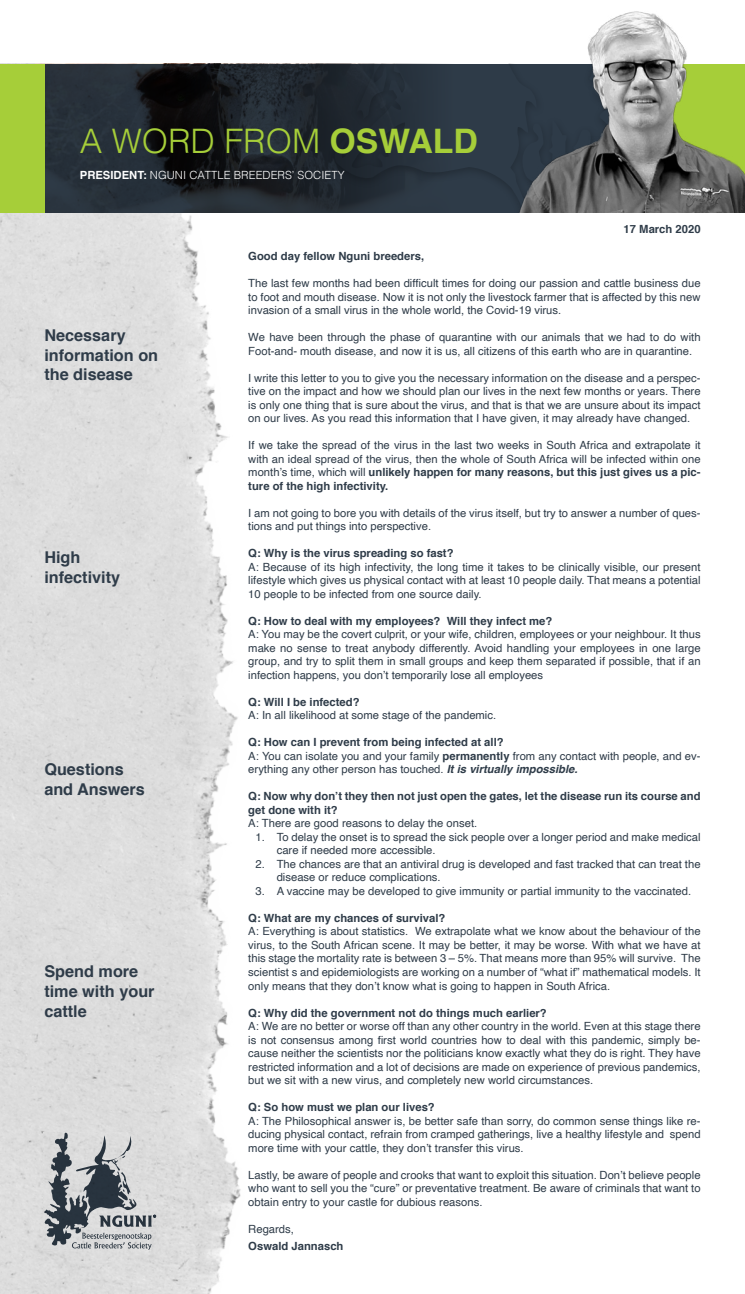
<style>
.page{position:relative;width:745px;height:1294px;background:#fff}
.page>*{position:absolute;margin:0;border:0;box-sizing:border-box;transform-origin:0 0}
.t1{font:300 33.75px "Helvetica";color:#a6ce39}
.t2{font:700 16.25px/19.5px "Helvetica";color:#2f3c49}
.t3{font:11.25px/13.5px "Helvetica";color:#2f3c49;text-align:justify}
.t4{font:700 11.25px/13.5px "Helvetica";color:#2f3c49}
.t5{font:300 11.25px "Helvetica";color:#fff}
.s1{font-weight:700}
.s2{font-weight:700;font-style:italic}
</style>
<div class="page">
<img style="left:0;top:213px;width:241px;height:1080px">
<svg style="left:44px;top:64px;width:283px;height:149px;background:#1f252b"></svg>
<svg style="left:330px;top:64px;width:184px;height:149px;background:#28323d"></svg>
<img style="left:514px;top:11px;width:230px;height:202px">
<svg style="left:44px;top:1131px;width:112px;height:118px;background:#a1a5a8"></svg>
<div style="left:0;top:64px;width:44px;height:149px;background:#a6ce39"></div>
<h1 class="t1" style="left:80px;top:112px;width:399px">A WORD FROM <span class="s1">OSWALD</span></h1>
<p class="t5" style="left:80px;top:165px;width:266px"><span class="s1">PRESIDENT:</span> NGUNI CATTLE BREEDERS’ SOCIETY</p>
<p class="t4" style="left:623px;top:222px;width:78px">17 March 2020</p>
<h2 class="t2" style="left:44px;top:326px;width:115px">Necessary information on the disease</h2>
<h2 class="t2" style="left:44px;top:547px;width:77px">High infectivity</h2>
<h2 class="t2" style="left:44px;top:759px;width:102px">Questions and Answers</h2>
<h2 class="t2" style="left:44px;top:962px;width:112px">Spend more time with your cattle</h2>
<p class="t4" style="left:248px;top:249px;width:177px">Good day fellow Nguni breeders,</p>
<p class="t3" style="left:248px;top:277px;width:453px">The last few months had been difficult times for doing our passion and cattle business due to foot and mouth disease. Now it is not only the livestock farmer that is affected by this new invasion of a small virus in the whole world, the Covid-19 virus.</p>
<p class="t3" style="left:248px;top:331px;width:453px">We have been through the phase of quarantine with our animals that we had to do with<br>Foot-and- mouth disease, and now it is us, all citizens of this earth who are in quarantine.</p>
<p class="t3" style="left:248px;top:371px;width:453px">I write this letter to you to give you the necessary information on the disease and a perspec&shy;tive on the impact and how we should plan our lives in the next few months or years. There is only one thing that is sure about the virus, and that is that we are unsure about its impact on our lives. As you read this information that I have given, it may already have changed.</p>
<p class="t3" style="left:248px;top:439px;width:453px">If we take the spread of the virus in the last two weeks in South Africa and extrapolate it with an ideal spread of the virus, then the whole of South Africa will be infected within one month’s time, which will <span class="s1">unlikely happen for many reasons, but this just gives us a pic&shy;ture of the high infectivity.</span></p>
<p class="t3" style="left:248px;top:506px;width:453px">I am not going to bore you with details of the virus itself, but try to answer a number of ques&shy;tions and put things into perspective.</p>
<p class="t4" style="left:248px;top:546px;width:207px">Q: Why is the virus spreading so fast?</p>
<p class="t3" style="left:248px;top:560px;width:453px">A: Because of its high infectivity, the long time it takes to be clinically visible, our present lifestyle which gives us physical contact with at least 10 people daily. That means a potential 10 people to be infected from one source daily.</p>
<p class="t4" style="left:248px;top:614px;width:305px">Q: How to deal with my employees? Will they infect me?</p>
<p class="t3" style="left:248px;top:628px;width:453px">A: You may be the covert culprit, or your wife, children, employees or your neighbour. It thus make no sense to treat anybody differently. Avoid handling your employees in one large group, and try to split them in small groups and keep them separated if possible, that if an infection happens, you don’t temporarily lose all employees</p>
<p class="t4" style="left:248px;top:695px;width:113px">Q: Will I be infected?</p>
<p class="t3" style="left:248px;top:709px;width:249px">A: In all likelihood at some stage of the pandemic.</p>
<p class="t3" style="left:248px;top:736px;width:453px;text-align:left"><span class="s1">Q: How can I prevent from being infected at all?<br></span>A: You can isolate you and your family <span class="s1">permanently</span> from any contact with people, and ev&shy;erything any other person has touched. <span class="s2">It is virtually impossible.</span></p>
<p class="t4" style="left:248px;top:789px;width:453px">Q: Now why don’t they then not just open the gates, let the disease run its course and get done with it?</p>
<p class="t3" style="left:248px;top:817px;width:230px">A: There are good reasons to delay the onset.</p>
<p class="t3" style="left:276px;top:830px;width:425px;text-indent:-21px">1. To delay the onset is to spread the sick people over a longer period and make medical care if needed more accessible.</p>
<p class="t3" style="left:276px;top:857px;width:425px;text-indent:-21px">2. The chances are that an antiviral drug is developed and fast tracked that can treat the disease or reduce complications.</p>
<p class="t3" style="left:255px;top:884px;width:437px">3. A vaccine may be developed to give immunity or partial immunity to the vaccinated.</p>
<p class="t4" style="left:248px;top:911px;width:198px">Q: What are my chances of survival?</p>
<p class="t3" style="left:248px;top:925px;width:453px">A: Everything is about statistics. We extrapolate what we know about the behaviour of the virus, to the South African scene. It may be better, it may be worse. With what we have at this stage the mortality rate is between 3 – 5%. That means more than 95% will survive. The scientist s and epidemiologists are working on a number of “what if” mathematical models. It only means that they don’t know what is going to happen in South Africa.</p>
<p class="t4" style="left:248px;top:1005px;width:300px">Q: Why did the government not do things much earlier?</p>
<p class="t3" style="left:248px;top:1019px;width:453px">A: We are no better or worse off than any other country in the world. Even at this stage there is not consensus among first world countries how to deal with this pandemic, simply be&shy;cause neither the scientists nor the politicians know exactly what they do is right. They have restricted information and a lot of decisions are made on experience of previous pandemics, but we sit with a new virus, and completely new world circumstances.</p>
<p class="t4" style="left:248px;top:1100px;width:188px">Q: So how must we plan our lives?</p>
<p class="t3" style="left:248px;top:1114px;width:453px">A: The Philosophical answer is, be better safe than sorry, do common sense things like re&shy;ducing physical contact, refrain from cramped gatherings, live a healthy lifestyle and spend more time with your cattle, they don’t transfer this virus.</p>
<p class="t3" style="left:248px;top:1168px;width:453px">Lastly, be aware of people and crooks that want to exploit this situation. Don’t believe people who want to sell you the “cure” or preventative treatment. Be aware of criminals that want to obtain entry to your castle for dubious reasons.</p>
<p class="t3" style="left:248px;top:1222px;width:47px">Regards,</p>
<p class="t4" style="left:248px;top:1238px;width:97px">Oswald Jannasch</p>
</div>
